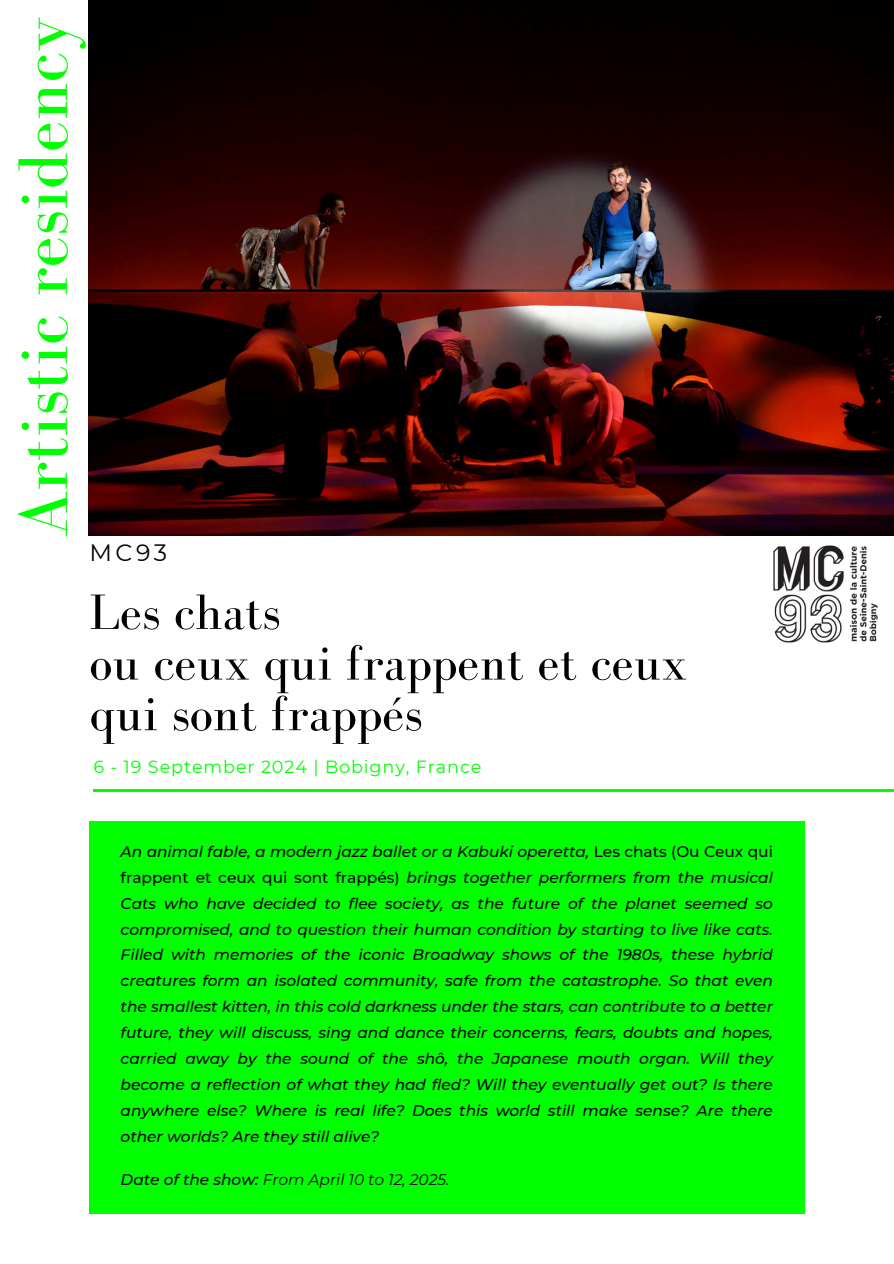
<style>
.page{position:relative;width:894px;height:1264px;background:#fff}
.page>*{position:absolute;margin:0;border:0;box-sizing:border-box;transform-origin:0 0}
.t1{font:72px "Bodoni FLF";color:#0f0}
.t2{font:51px/50.7px "Bodoni FLF";color:#000}
.t3{font:23.7px "Montserrat";color:#000}
.t4{font:17.7px "Montserrat";letter-spacing:.05em;color:#0f0}
.t5{font:italic 500 15.45px/25.8px "Montserrat";color:#000;text-align:justify}
.t6{font:italic 15.45px "Montserrat";color:#000}
.s1{font-style:normal}
.s2{font-weight:500}
</style>
<div class="page">
<img style="left:89px;top:0;width:804px;height:536px">
<hr style="left:93px;top:789px;width:800px;height:2px;background:#0f0">
<img style="left:773px;top:545px;width:105px;height:98px">
<div style="left:89px;top:820px;width:715px;height:393px;background:#0f0"></div>
<h3 class="t1" style="left:4px;top:538px;width:523px;rotate:-90deg">Artistic residency</h3>
<p class="t3" style="left:89px;top:537px;width:79px">MC93</p>
<h1 class="t2" style="left:89px;top:586px;width:599px">Les chats<br>ou ceux qui frappent et ceux qui sont frappés</h1>
<h2 class="t4" style="left:93px;top:756px;width:389px">6 - 19 September 2024 | Bobigny, France</h2>
<p class="t5" style="left:121px;top:838px;width:653px">An animal fable, a modern jazz ballet or a Kabuki operetta, <span class="s1">Les chats (Ou Ceux qui frappent et ceux qui sont frappés)</span> brings together performers from the musical Cats who have decided to flee society, as the future of the planet seemed so compromised, and to question their human condition by starting to live like cats.<br>Filled with memories of the iconic Broadway shows of the 1980s, these hybrid creatures form an isolated community, safe from the catastrophe. So that even the smallest kitten, in this cold darkness under the stars, can contribute to a better future, they will discuss, sing and dance their concerns, fears, doubts and hopes, carried away by the sound of the shô, the Japanese mouth organ. Will they become a reflection of what they had fled? Will they eventually get out? Is there anywhere else? Where is real life? Does this world still make sense? Are there other worlds? Are they still alive?</p>
<p class="t6" style="left:121px;top:1170px;width:330px"><span class="s2">Date of the show:</span> From April 10 to 12, 2025.</p>
</div>
